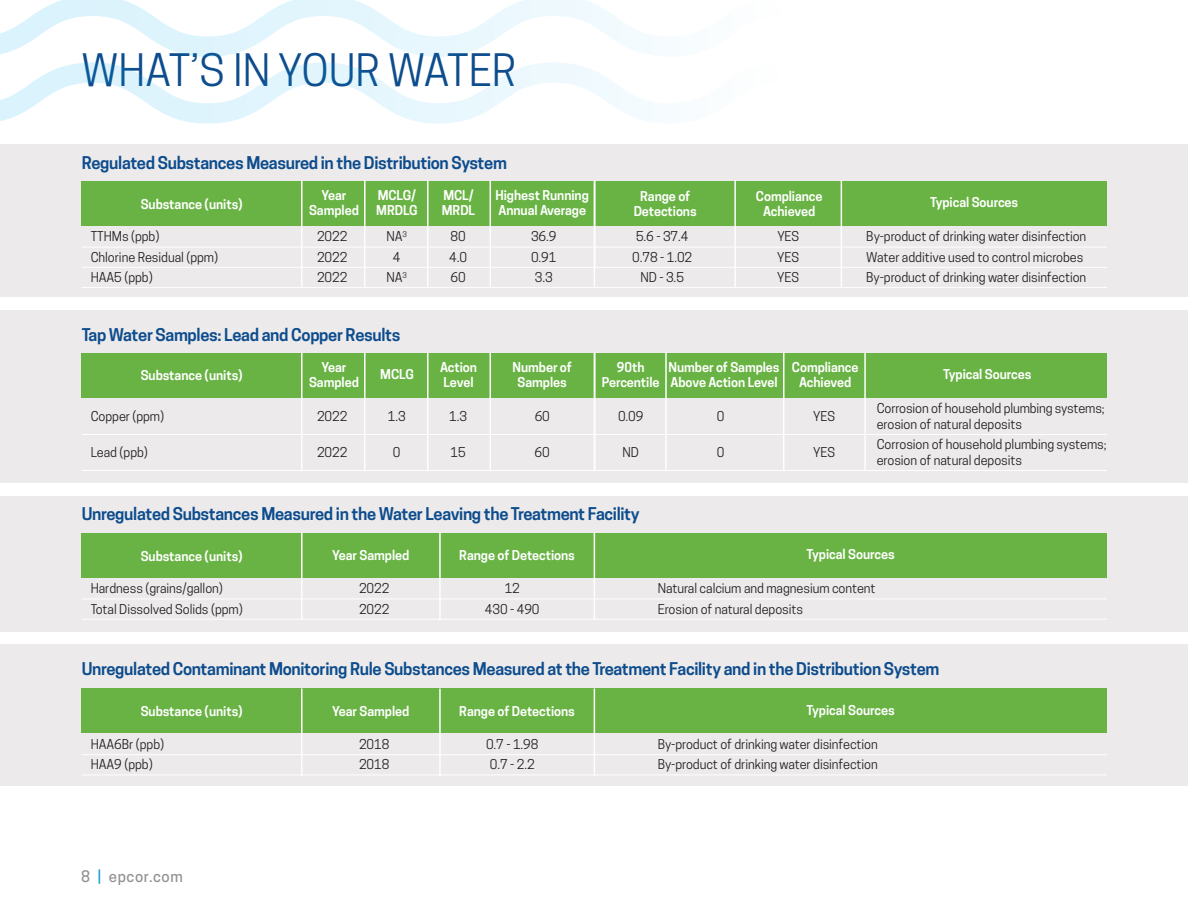
<style>
.page{position:relative;width:1188px;height:918px;background:#fff}
.page>*{position:absolute;margin:0;border:0;box-sizing:border-box;transform-origin:0 0}
.PageHead2{font:42px "Cooper Hewitt";color:#0d4c8d}
.TableTitle{font:600 16.5px "Cooper Hewitt";letter-spacing:-.02em;color:#0d4c8d}
.t1{font:500 15px "Cooper Hewitt";letter-spacing:.04em;color:#929295}
.t2{font:700 condensed 13.5px "Univers";letter-spacing:-.02em;color:#fff}
.t3{font:12.75px/15.8px "Cooper Hewitt";letter-spacing:-.005em;color:#231f20}
.t4{font:600 12.75px/15px "Cooper Hewitt";letter-spacing:-.005em;color:#fff;text-align:center}
.s1{color:#169cd8}
</style>
<div class="page">
<svg style="left:0;top:0;width:653px;height:57px"></svg>
<svg style="left:0;top:62px;width:653px;height:62px"></svg>
<div style="left:0;top:144px;width:1188px;height:153px;background:#eceaea"></div>
<div style="left:81px;top:181px;width:1026px;height:45px;background:#69b344"></div>
<hr style="left:82px;top:247px;width:1025px;height:1px;background:#fff">
<hr style="left:82px;top:267px;width:1025px;height:1px;background:#fff">
<hr style="left:82px;top:287px;width:1025px;height:1px;background:#fff">
<hr style="left:301px;top:181px;width:2px;height:107px;background:#fff">
<hr style="left:364px;top:181px;width:2px;height:107px;background:#fff">
<hr style="left:427px;top:181px;width:2px;height:107px;background:#fff">
<hr style="left:490px;top:181px;width:1px;height:107px;background:#fff">
<hr style="left:594px;top:181px;width:1px;height:107px;background:#fff">
<hr style="left:734px;top:181px;width:2px;height:107px;background:#fff">
<hr style="left:841px;top:181px;width:1px;height:107px;background:#fff">
<hr style="left:594px;top:181px;width:2px;height:87px;background:#fff">
<div style="left:0;top:496px;width:1188px;height:136px;background:#eceaea"></div>
<div style="left:81px;top:533px;width:1026px;height:45px;background:#69b344"></div>
<hr style="left:82px;top:599px;width:1025px;height:1px;background:#fff">
<hr style="left:82px;top:619px;width:1025px;height:1px;background:#fff">
<hr style="left:301px;top:533px;width:2px;height:87px;background:#fff">
<hr style="left:439px;top:533px;width:2px;height:87px;background:#fff">
<hr style="left:594px;top:533px;width:1px;height:87px;background:#fff">
<div style="left:0;top:310px;width:1188px;height:173px;background:#eceaea"></div>
<div style="left:81px;top:353px;width:1026px;height:45px;background:#69b344"></div>
<hr style="left:82px;top:434px;width:1025px;height:1px;background:#fff">
<hr style="left:82px;top:470px;width:1025px;height:1px;background:#fff">
<hr style="left:301px;top:353px;width:2px;height:118px;background:#fff">
<hr style="left:364px;top:353px;width:2px;height:118px;background:#fff">
<hr style="left:427px;top:353px;width:2px;height:118px;background:#fff">
<hr style="left:490px;top:353px;width:1px;height:118px;background:#fff">
<hr style="left:665px;top:353px;width:2px;height:118px;background:#fff">
<hr style="left:783px;top:353px;width:1px;height:118px;background:#fff">
<hr style="left:594px;top:353px;width:2px;height:117px;background:#fff">
<hr style="left:864px;top:353px;width:2px;height:117px;background:#fff">
<div style="left:0;top:644px;width:1188px;height:142px;background:#eceaea"></div>
<div style="left:81px;top:688px;width:1026px;height:46px;background:#69b344"></div>
<hr style="left:82px;top:754px;width:1025px;height:1px;background:#fff">
<hr style="left:82px;top:775px;width:1025px;height:1px;background:#fff">
<hr style="left:301px;top:688px;width:2px;height:88px;background:#fff">
<hr style="left:439px;top:688px;width:2px;height:88px;background:#fff">
<hr style="left:594px;top:688px;width:1px;height:88px;background:#fff">
<p class="PageHead2" style="left:81px;top:45px;width:437px">WHAT’S IN YOUR WATER</p>
<p class="TableTitle" style="left:82px;top:153px;width:427px">Regulated Substances Measured in the Distribution System</p>
<p class="t4" style="left:141px;top:197px;width:104px">Substance (units)</p>
<p class="t4" style="left:309px;top:188px;width:51px">Year<br>Sampled</p>
<p class="t4" style="left:376px;top:188px;width:43px;text-align:left">MCLG/<br>MRDLG</p>
<p class="t4" style="left:634px;top:188px;width:65px">Range of<br>Detections</p>
<p class="t4" style="left:756px;top:188px;width:68px">Compliance<br>Achieved</p>
<p class="t4" style="left:930px;top:195px;width:90px">Typical Sources</p>
<p class="t4" style="left:442px;top:188px;width:35px;text-align:left">MCL/<br>MRDL</p>
<p class="t4" style="left:496px;top:188px;width:95px;text-align:left">Highest Running<br>Annual Average</p>
<p class="t2" style="left:625px;top:194px;width:48px">Range of</p>
<p class="t3" style="left:91px;top:229px;width:70px">TTHMs (ppb)</p>
<p class="t3" style="left:317px;top:229px;width:32px">2022</p>
<p class="t3" style="left:387px;top:229px;width:22px">NA<sup>3</sup></p>
<p class="t3" style="left:451px;top:229px;width:17px">80</p>
<p class="t3" style="left:531px;top:229px;width:27px">36.9</p>
<p class="t3" style="left:636px;top:229px;width:54px">5.6 - 37.4</p>
<p class="t3" style="left:777px;top:229px;width:23px">YES</p>
<p class="t3" style="left:866px;top:229px;width:222px">By-product of drinking water disinfection</p>
<p class="t3" style="left:91px;top:249px;width:129px">Chlorine Residual (ppm)</p>
<p class="t3" style="left:317px;top:249px;width:32px">2022</p>
<p class="t3" style="left:393px;top:249px;width:9px">4</p>
<p class="t3" style="left:449px;top:249px;width:19px">4.0</p>
<p class="t3" style="left:531px;top:249px;width:27px">0.91</p>
<p class="t3" style="left:632px;top:249px;width:62px">0.78 - 1.02</p>
<p class="t3" style="left:777px;top:249px;width:23px">YES</p>
<p class="t3" style="left:866px;top:249px;width:219px">Water additive used to control microbes</p>
<p class="t3" style="left:91px;top:269px;width:63px">HAA5 (ppb)</p>
<p class="t3" style="left:317px;top:269px;width:32px">2022</p>
<p class="t3" style="left:387px;top:269px;width:22px">NA<sup>3</sup></p>
<p class="t3" style="left:451px;top:269px;width:17px">60</p>
<p class="t3" style="left:535px;top:269px;width:19px">3.3</p>
<p class="t3" style="left:641px;top:269px;width:45px">ND - 3.5</p>
<p class="t3" style="left:777px;top:269px;width:23px">YES</p>
<p class="t3" style="left:866px;top:269px;width:222px">By-product of drinking water disinfection</p>
<p class="TableTitle" style="left:82px;top:325px;width:320px">Tap Water Samples: Lead and Copper Results</p>
<p class="t4" style="left:440px;top:359px;width:38px;text-align:left">Action<br>Level</p>
<p class="t4" style="left:513px;top:359px;width:61px">Number of<br>Samples</p>
<p class="t4" style="left:141px;top:368px;width:104px">Substance (units)</p>
<p class="t4" style="left:309px;top:359px;width:51px">Year<br>Sampled</p>
<p class="t4" style="left:380px;top:367px;width:35px">MCLG</p>
<p class="t4" style="left:602px;top:360px;width:59px">90th<br>Percentile</p>
<p class="t4" style="left:669px;top:360px;width:113px;text-align:left">Number of Samples<br>Above Action Level</p>
<p class="t4" style="left:792px;top:359px;width:68px">Compliance<br>Achieved</p>
<p class="t4" style="left:943px;top:367px;width:90px">Typical Sources</p>
<p class="t3" style="left:91px;top:408px;width:75px">Copper (ppm)</p>
<p class="t3" style="left:317px;top:408px;width:32px">2022</p>
<p class="t3" style="left:388px;top:408px;width:19px">1.3</p>
<p class="t3" style="left:449px;top:408px;width:19px">1.3</p>
<p class="t3" style="left:535px;top:408px;width:17px">60</p>
<p class="t3" style="left:618px;top:408px;width:27px">0.09</p>
<p class="t3" style="left:717px;top:408px;width:9px">0</p>
<p class="t3" style="left:813px;top:408px;width:23px">YES</p>
<p class="t3" style="left:877px;top:400px;width:229px">Corrosion of household plumbing systems; erosion of natural deposits</p>
<p class="t3" style="left:91px;top:444px;width:59px">Lead (ppb)</p>
<p class="t3" style="left:317px;top:444px;width:32px">2022</p>
<p class="t3" style="left:393px;top:444px;width:9px">0</p>
<p class="t3" style="left:451px;top:444px;width:17px">15</p>
<p class="t3" style="left:535px;top:444px;width:17px">60</p>
<p class="t3" style="left:623px;top:444px;width:18px">ND</p>
<p class="t3" style="left:717px;top:444px;width:9px">0</p>
<p class="t3" style="left:813px;top:444px;width:23px">YES</p>
<p class="t3" style="left:877px;top:436px;width:231px">Corrosion of household plumbing systems; erosion of natural deposits</p>
<p class="TableTitle" style="left:82px;top:504px;width:559px">Unregulated Substances Measured in the Water Leaving the Treatment Facility</p>
<p class="t4" style="left:141px;top:548px;width:104px">Substance (units)</p>
<p class="t4" style="left:332px;top:548px;width:79px">Year Sampled</p>
<p class="t4" style="left:459px;top:548px;width:117px">Range of Detections</p>
<p class="t4" style="left:807px;top:547px;width:90px">Typical Sources</p>
<p class="t3" style="left:91px;top:581px;width:134px">Hardness (grains/gallon)</p>
<p class="t3" style="left:359px;top:581px;width:32px">2022</p>
<p class="t3" style="left:505px;top:581px;width:17px">12</p>
<p class="t3" style="left:658px;top:581px;width:219px">Natural calcium and magnesium content</p>
<p class="t3" style="left:91px;top:601px;width:154px">Total Dissolved Solids (ppm)</p>
<p class="t3" style="left:359px;top:601px;width:32px">2022</p>
<p class="t3" style="left:485px;top:601px;width:56px">430 - 490</p>
<p class="t3" style="left:658px;top:601px;width:147px">Erosion of natural deposits</p>
<p class="TableTitle" style="left:82px;top:659px;width:859px">Unregulated Contaminant Monitoring Rule Substances Measured at the Treatment Facility and in the Distribution System</p>
<p class="t4" style="left:141px;top:704px;width:104px">Substance (units)</p>
<p class="t4" style="left:332px;top:704px;width:79px">Year Sampled</p>
<p class="t4" style="left:459px;top:704px;width:117px">Range of Detections</p>
<p class="t4" style="left:807px;top:703px;width:90px">Typical Sources</p>
<p class="t3" style="left:91px;top:736px;width:75px">HAA6Br (ppb)</p>
<p class="t3" style="left:359px;top:736px;width:32px">2018</p>
<p class="t3" style="left:486px;top:736px;width:54px">0.7 - 1.98</p>
<p class="t3" style="left:658px;top:736px;width:222px">By-product of drinking water disinfection</p>
<p class="t3" style="left:91px;top:757px;width:63px">HAA9 (ppb)</p>
<p class="t3" style="left:359px;top:757px;width:32px">2018</p>
<p class="t3" style="left:490px;top:757px;width:46px">0.7 - 2.2</p>
<p class="t3" style="left:658px;top:757px;width:222px">By-product of drinking water disinfection</p>
<p class="t1" style="left:81px;top:868px;width:103px">8 <span class="s1">|</span> epcor.com</p>
</div>
